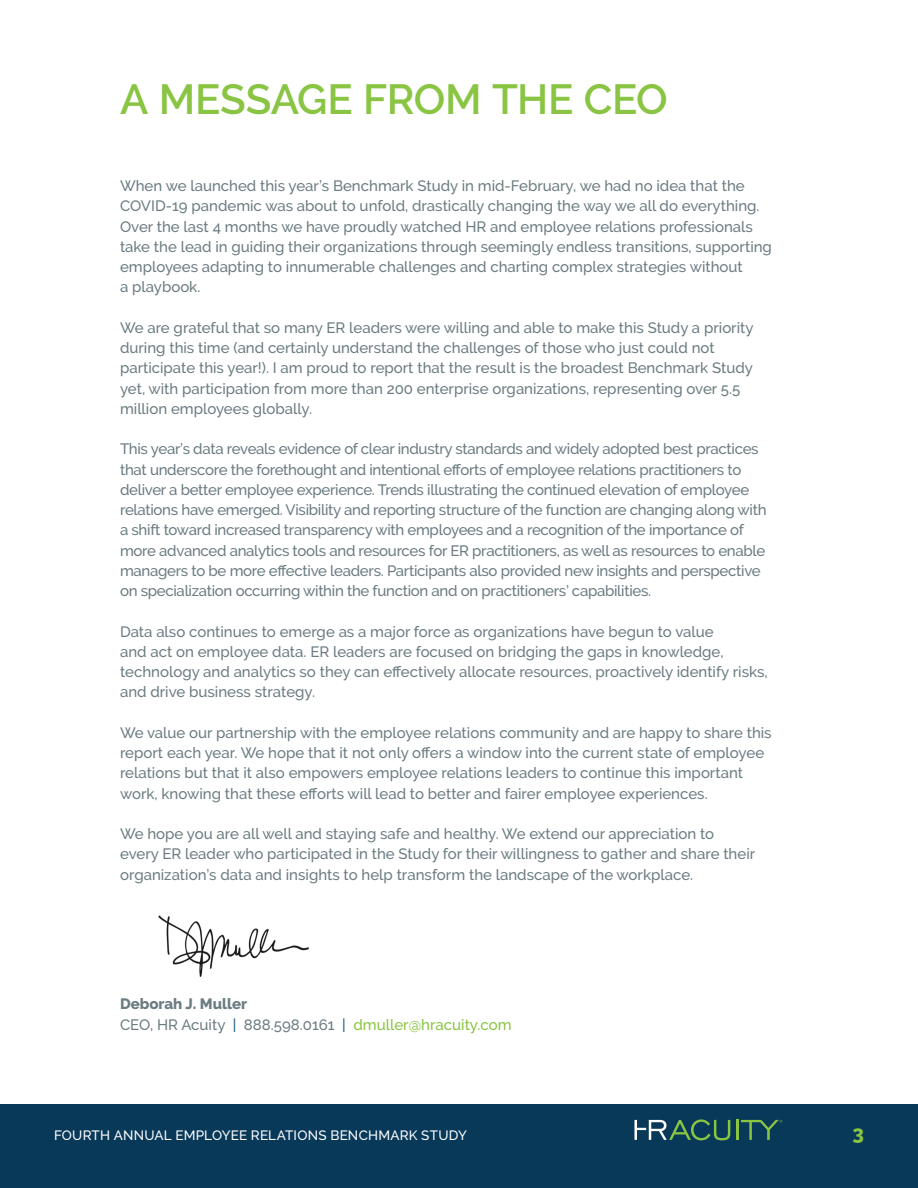
<style>
.page{position:relative;width:918px;height:1188px;background:#fff}
.page>*{position:absolute;margin:0;border:0;box-sizing:border-box;transform-origin:0 0}
.t1{font:600 42px "Raleway";letter-spacing:-.01em;color:#89c442}
.t2{font:800 20.25px "Raleway";color:#89c442}
.Body_Copy{font:500 15px/20.2px "Raleway";color:#6b7c82}
.Body_Copy-2{font:500 15px/20.2px "Raleway";letter-spacing:-.02em;color:#6b7c82}
.Body_Copy-3{font:800 15px "Raleway";color:#6b7c82}
.t3{font:500 13.5px "Raleway";letter-spacing:.015em;color:#fff}
.s1{color:#265f82}
.s2{color:#89c442}
</style>
<div class="page">
<div style="left:0;top:1104px;width:918px;height:84px;background:#083959"></div>
<svg style="left:634px;top:1119px;width:96px;height:21px"></svg>
<hr style="left:736px;top:1120px;width:2px;height:20px;background:#89c442">
<svg style="left:741px;top:1120px;width:41px;height:20px"></svg>
<img style="left:158px;top:915px;width:151px;height:62px">
<p class="t1" style="left:120px;top:76px;width:549px">A MESSAGE FROM THE CEO</p>
<p class="Body_Copy" style="left:120px;top:176px;width:653px">When we launched this year’s Benchmark Study in mid-February, we had no idea that the COVID-19 pandemic was about to unfold, drastically changing the way we all do everything.<br>Over the last 4 months we have proudly watched HR and employee relations professionals take the lead in guiding their organizations through seemingly endless transitions, supporting employees adapting to innumerable challenges and charting complex strategies without<br>a playbook.</p>
<p class="Body_Copy" style="left:120px;top:318px;width:635px">We are grateful that so many ER leaders were willing and able to make this Study a priority during this time (and certainly understand the challenges of those who just could not participate this year!). I am proud to report that the result is the broadest Benchmark Study yet, with participation from more than 200 enterprise organizations, representing over 5.5 million employees globally.</p>
<p class="Body_Copy-2" style="left:120px;top:439px;width:648px">This year’s data reveals evidence of clear industry standards and widely adopted best practices that underscore the forethought and intentional efforts of employee relations practitioners to deliver a better employee experience. Trends illustrating the continued elevation of employee relations have emerged. Visibility and reporting structure of the function are changing along with a shift toward increased transparency with employees and a recognition of the importance of more advanced analytics tools and resources for ER practitioners, as well as resources to enable managers to be more effective leaders. Participants also provided new insights and perspective on specialization occurring within the function and on practitioners’ capabilities.</p>
<p class="Body_Copy" style="left:120px;top:621px;width:649px">Data also continues to emerge as a major force as organizations have begun to value<br>and act on employee data. ER leaders are focused on bridging the gaps in knowledge, technology and analytics so they can effectively allocate resources, proactively identify risks, and drive business strategy.</p>
<p class="Body_Copy" style="left:120px;top:723px;width:653px">We value our partnership with the employee relations community and are happy to share this report each year. We hope that it not only offers a window into the current state of employee relations but that it also empowers employee relations leaders to continue this important work, knowing that these efforts will lead to better and fairer employee experiences.</p>
<p class="Body_Copy" style="left:120px;top:824px;width:637px">We hope you are all well and staying safe and healthy. We extend our appreciation to every ER leader who participated in the Study for their willingness to gather and share their organization’s data and insights to help transform the landscape of the workplace.</p>
<p class="Body_Copy-3" style="left:120px;top:996px;width:129px">Deborah J. Muller</p>
<p class="Body_Copy" style="left:120px;top:1014px;width:393px">CEO, HR Acuity <span class="s1">|</span> 888.598.0161 <span class="s1">|</span> <span class="s2">dmuller@hracuity.com</span></p>
<p class="t3" style="left:54px;top:1127px;width:414px">FOURTH ANNUAL EMPLOYEE RELATIONS BENCHMARK STUDY</p>
<h2 class="t2" style="left:852px;top:1121px;width:13px">3</h2>
</div>
